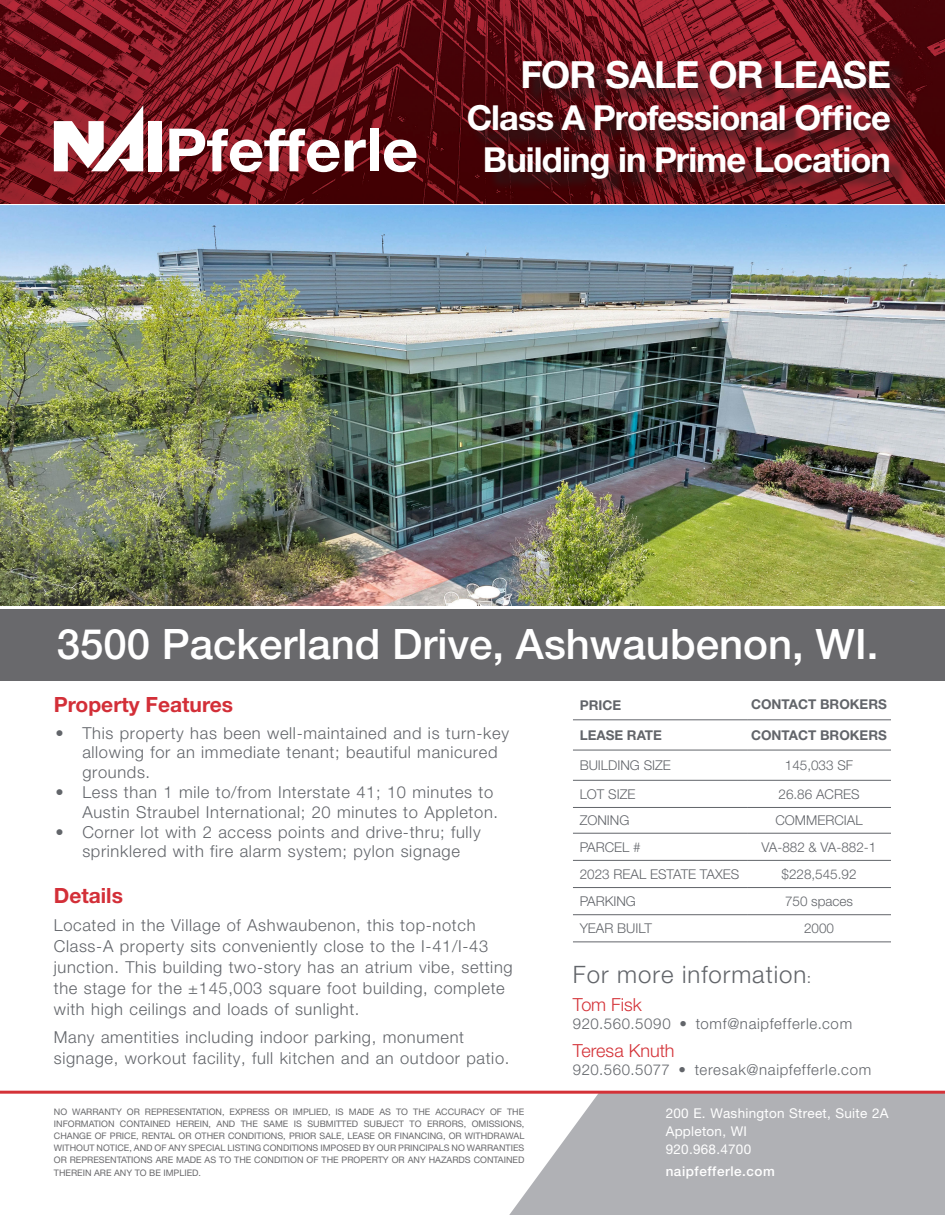
<style>
.page{position:relative;width:945px;height:1215px;background:#fff}
.page>*{position:absolute;margin:0;border:0;box-sizing:border-box;transform-origin:0 0}
.t1{font:500 42px "Helvetica Neue LT Std";color:#fff}
.t2{font:700 37.5px "Helvetica Neue LT Std";letter-spacing:-.02em;color:#fff}
.t3{font:700 34.5px/42px "Helvetica Neue LT Std";letter-spacing:-.025em;color:#fff;text-align:center}
.t4{font:300 24px "Helvetica Neue LT Std";letter-spacing:.04em;color:#62656a}
.t5{font:700 21px "Helvetica Neue LT Std";color:#d32f38}
.t6{font:300 18px "Helvetica Neue LT Std";color:#d43238}
.Subhead{font:300 16.5px/21px "Helvetica Neue LT Std";letter-spacing:.04em;color:#62656a}
.t7{font:300 15px "Helvetica Neue LT Std";letter-spacing:.045em;color:#62656a}
.t8{font:300 13.5px "Helvetica Neue LT Std";color:#62656a}
.t9{font:13.5px "Helvetica Neue LT Std";letter-spacing:.02em;color:#fff}
.t10{font:700 13.5px "Helvetica Neue LT Std";color:#62656a}
.t11{font:500 13.5px "Helvetica Neue LT Std";letter-spacing:.04em;color:#fff}
.t12{font:9px/12.1px "Helvetica Neue LT Std";color:#69696c;text-align:justify}
.s1{font-weight:400;font-size:13.5px}
</style>
<div class="page">
<img style="left:0;top:0;width:945px;height:204px">
<img style="left:0;top:205px;width:945px;height:401px">
<div style="left:14px;top:1091px;width:931px;height:124px;background:#b0b1b5"></div>
<svg style="left:14px;top:1094px;width:584px;height:121px;background:#f8f9f9"></svg>
<div style="left:0;top:610px;width:945px;height:71px;background:#69696c"></div>
<hr style="left:0;top:1091px;width:945px;height:3px;background:#d43238">
<div style="left:470px;top:63px;width:438px;height:135px;background:#231f20;opacity:.75"></div>
<div style="left:148px;top:121px;width:14px;height:50px;background:#fff"></div>
<svg style="left:54px;top:105px;width:89px;height:66px"></svg>
<svg style="left:169px;top:129px;width:197px;height:43px"></svg>
<div style="left:370px;top:129px;width:8px;height:42px;background:#fff"></div>
<svg style="left:384px;top:140px;width:33px;height:32px"></svg>
<hr style="left:573px;top:720px;width:174px;height:1px;background:#62656a">
<hr style="left:747px;top:720px;width:144px;height:1px;background:#62656a">
<hr style="left:573px;top:750px;width:174px;height:1px;background:#62656a">
<hr style="left:747px;top:750px;width:144px;height:1px;background:#62656a">
<hr style="left:573px;top:780px;width:174px;height:1px;background:#62656a">
<hr style="left:747px;top:780px;width:144px;height:1px;background:#62656a">
<hr style="left:573px;top:807px;width:174px;height:1px;background:#62656a">
<hr style="left:747px;top:807px;width:144px;height:1px;background:#62656a">
<hr style="left:573px;top:833px;width:174px;height:1px;background:#62656a">
<hr style="left:747px;top:833px;width:144px;height:1px;background:#62656a">
<hr style="left:573px;top:860px;width:174px;height:1px;background:#62656a">
<hr style="left:747px;top:860px;width:144px;height:1px;background:#62656a">
<hr style="left:573px;top:887px;width:174px;height:1px;background:#62656a">
<hr style="left:747px;top:887px;width:144px;height:1px;background:#62656a">
<hr style="left:573px;top:914px;width:174px;height:1px;background:#62656a">
<hr style="left:747px;top:914px;width:144px;height:1px;background:#62656a">
<hr style="left:573px;top:942px;width:174px;height:1px;background:#62656a">
<hr style="left:747px;top:942px;width:144px;height:1px;background:#62656a">
<p class="t2" style="left:520px;top:52px;width:372px">FOR SALE OR LEASE</p>
<p class="t3" style="left:467px;top:96px;width:426px">Class A Professional Office<br>Building in Prime Location</p>
<p class="t1" style="left:57px;top:619px;width:823px">3500 Packerland Drive, Ashwaubenon, WI.</p>
<p class="t5" style="left:54px;top:692px;width:181px">Property Features</p>
<p class="Subhead" style="left:82px;top:723px;width:428px;line-height:19.8px;text-indent:-27px">• This property has been well-maintained and is turn-key allowing for an immediate tenant; beautiful manicured grounds.</p>
<p class="Subhead" style="left:55px;top:782px;width:444px;line-height:19.8px;text-align:right">• Less than 1 mile to/from Interstate 41; 10 minutes to<br>Austin Straubel International; 20 minutes to Appleton.</p>
<p class="Subhead" style="left:55px;top:822px;width:427px;line-height:19.8px;text-align:center">• Corner lot with 2 access points and drive-thru; fully sprinklered with fire alarm system; pylon signage</p>
<p class="t5" style="left:54px;top:883px;width:71px">Details</p>
<p class="Subhead" style="left:54px;top:914px;width:460px">Located in the Village of Ashwaubenon, this top-notch Class-A property sits conveniently close to the I-41/I-43 junction. This building two-story has an atrium vibe, setting the stage for the ±145,003 square foot building, complete with high ceilings and loads of sunlight.</p>
<p class="Subhead" style="left:54px;top:1026px;width:457px">Many amentities including indoor parking, monument signage, workout facility, full kitchen and an outdoor patio.</p>
<p class="t10" style="left:580px;top:696px;width:43px">PRICE</p>
<p class="t10" style="left:751px;top:696px;width:137px">CONTACT BROKERS</p>
<p class="t10" style="left:580px;top:727px;width:84px">LEASE RATE</p>
<p class="t10" style="left:751px;top:727px;width:137px">CONTACT BROKERS</p>
<p class="t8" style="left:580px;top:757px;width:93px">BUILDING SIZE</p>
<p class="t8" style="left:785px;top:757px;width:70px">145,033 SF</p>
<p class="t8" style="left:580px;top:786px;width:57px">LOT SIZE</p>
<p class="t8" style="left:779px;top:786px;width:83px">26.86 ACRES</p>
<p class="t8" style="left:580px;top:812px;width:51px">ZONING</p>
<p class="t8" style="left:775px;top:812px;width:89px">COMMERCIAL</p>
<p class="t8" style="left:580px;top:839px;width:63px">PARCEL #</p>
<p class="t8" style="left:762px;top:839px;width:116px">VA-882 &amp; VA-882-1</p>
<p class="t8" style="left:580px;top:866px;width:161px">2023 REAL ESTATE TAXES</p>
<p class="t8" style="left:782px;top:866px;width:77px">$228,545.92</p>
<p class="t8" style="left:580px;top:893px;width:58px">PARKING</p>
<p class="t8" style="left:785px;top:893px;width:70px">750 spaces</p>
<p class="t8" style="left:580px;top:920px;width:74px">YEAR BUILT</p>
<p class="t8" style="left:804px;top:920px;width:32px">2000</p>
<p class="t4" style="left:573px;top:960px;width:240px">For more information<span class="s1">:</span></p>
<p class="t6" style="left:573px;top:993px;width:70px">Tom Fisk</p>
<p class="t7" style="left:573px;top:1014px;width:281px">920.560.5090 • tomf@naipfefferle.com</p>
<p class="t6" style="left:573px;top:1040px;width:103px">Teresa Knuth</p>
<p class="t7" style="left:573px;top:1061px;width:300px">920.560.5077 • teresak@naipfefferle.com</p>
<p class="t12" style="left:54px;top:1106px;width:472px">NO WARRANTY OR REPRESENTATION, EXPRESS OR IMPLIED, IS MADE AS TO THE ACCURACY OF THE INFORMATION CONTAINED HEREIN, AND THE SAME IS SUBMITTED SUBJECT TO ERRORS, OMISSIONS, CHANGE OF PRICE, RENTAL OR OTHER CONDITIONS, PRIOR SALE, LEASE OR FINANCING, OR WITHDRAWAL WITHOUT NOTICE, AND OF ANY SPECIAL LISTING CONDITIONS IMPOSED BY OUR PRINCIPALS NO WARRANTIES OR REPRESENTATIONS ARE MADE AS TO THE CONDITION OF THE PROPERTY OR ANY HAZARDS CONTAINED THEREIN ARE ANY TO BE IMPLIED.</p>
<p class="t9" style="left:666px;top:1105px;width:224px">200 E. Washington Street, Suite 2A</p>
<p class="t9" style="left:666px;top:1123px;width:83px">Appleton, WI</p>
<p class="t9" style="left:666px;top:1141px;width:87px">920.968.4700</p>
<p class="t11" style="left:666px;top:1163px;width:111px">naipfefferle.com</p>
</div>
